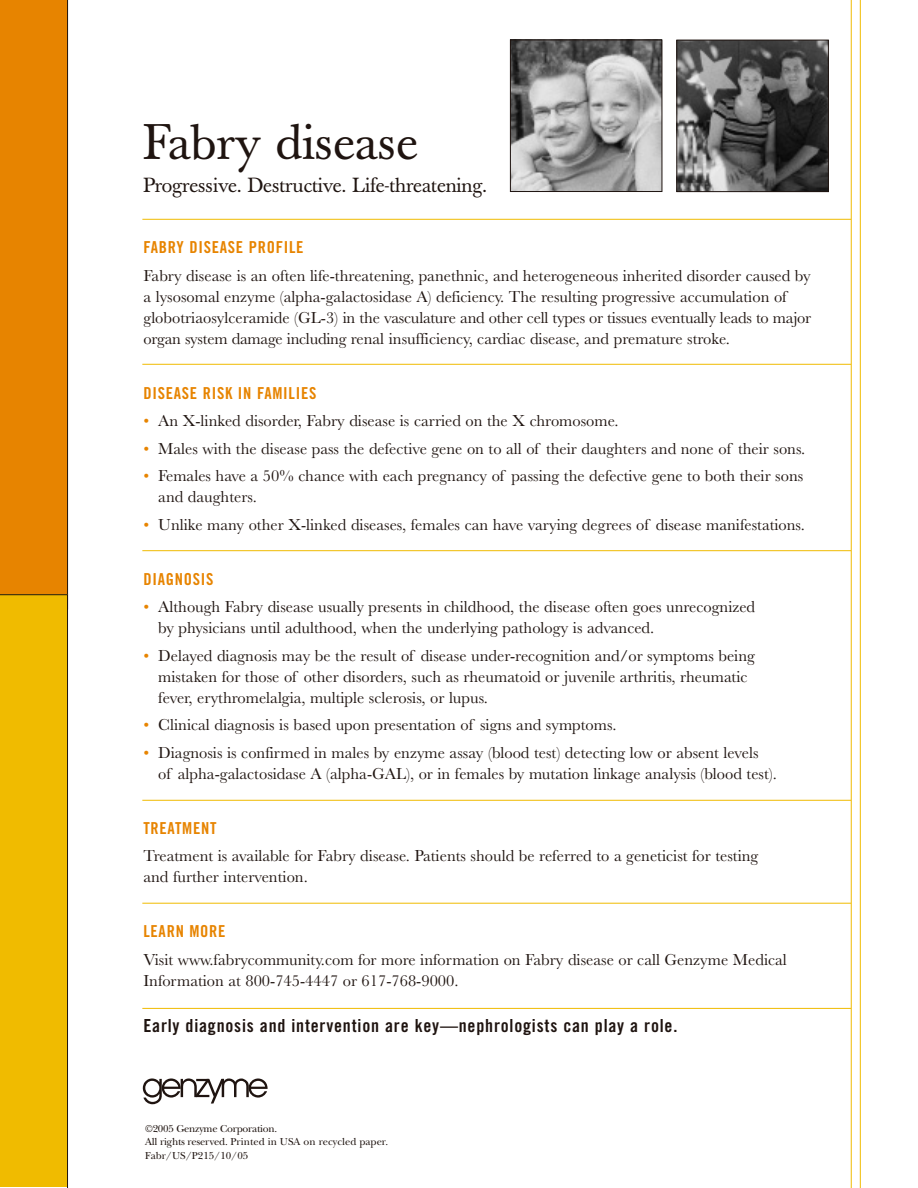
<style>
.page{position:relative;width:918px;height:1188px;background:#fff}
.page>*{position:absolute;margin:0;border:0;box-sizing:border-box;transform-origin:0 0}
.t1{font:49.5px "Baskerville";color:#1f1410}
.t2{font:20.25px "Baskerville";letter-spacing:-.005em;color:#1f1410}
.t3{font:18px "Trade Gothic Bold Cond Twenty";letter-spacing:.045em;color:#1f1410}
.t4{font:16.5px/21px "Baskerville";color:#1f1410}
.t5{font:16.5px "Trade Gothic Bold Cond Twenty";letter-spacing:.045em;color:#e78400}
.t6{font:10.5px/13.5px "New Baskerville";letter-spacing:-.02em;color:#1f1410}
.s1{color:#e78400}
</style>
<div class="page">
<svg style="left:0;top:0;width:68px;height:1187px;background:#eb9f00"></svg>
<hr style="left:142px;top:364px;width:709px;height:1px;background:#f0bb00">
<hr style="left:142px;top:219px;width:709px;height:1px;background:#f0bb00">
<hr style="left:142px;top:550px;width:709px;height:1px;background:#f0bb00">
<hr style="left:142px;top:800px;width:709px;height:1px;background:#f0bb00">
<hr style="left:142px;top:903px;width:709px;height:1px;background:#f0bb00">
<hr style="left:142px;top:1008px;width:709px;height:1px;background:#f0bb00">
<img style="left:678px;top:42px;width:149px;height:148px">
<div style="left:676px;top:40px;width:153px;height:152px;border:1px solid #1f1410"></div>
<img style="left:512px;top:42px;width:148px;height:148px">
<div style="left:510px;top:40px;width:152px;height:152px;border:1px solid #1f1410"></div>
<svg style="left:143px;top:1078px;width:125px;height:26px"></svg>
<hr style="left:860px;top:0;width:1px;height:1187px;background:#f0bb00">
<hr style="left:851px;top:0;width:1px;height:1187px;background:#f0bb00">
<h1 class="t1" style="left:143px;top:123px;width:276px">Fabry disease</h1>
<p class="t2" style="left:143px;top:177px;width:345px">Progressive. Destructive. Life-threatening.</p>
<p class="t5" style="left:143px;top:242px;width:162px">FABRY DISEASE PROFILE</p>
<p class="t4" style="left:143px;top:267px;width:669px">Fabry disease is an often life-threatening, panethnic, and heterogeneous inherited disorder caused by a lysosomal enzyme (alpha-galactosidase A) deficiency. The resulting progressive accumulation of globotriaosylceramide (GL-3) in the vasculature and other cell types or tissues eventually leads to major organ system damage including renal insufficiency, cardiac disease, and premature stroke.</p>
<p class="t5" style="left:143px;top:387px;width:175px">DISEASE RISK IN FAMILIES</p>
<p class="t4" style="left:143px;top:412px;width:477px"><span class="s1">•</span> An X-linked disorder, Fabry disease is carried on the X chromosome.</p>
<p class="t4" style="left:143px;top:440px;width:663px"><span class="s1">•</span> Males with the disease pass the defective gene on to all of their daughters and none of their sons.</p>
<p class="t4" style="left:158px;top:467px;width:647px;text-indent:-15px"><span class="s1">•</span> Females have a 50% chance with each pregnancy of passing the defective gene to both their sons and daughters.</p>
<p class="t4" style="left:143px;top:516px;width:663px"><span class="s1">•</span> Unlike many other X-linked diseases, females can have varying degrees of disease manifestations.</p>
<p class="t5" style="left:143px;top:573px;width:71px">DIAGNOSIS</p>
<p class="t4" style="left:158px;top:598px;width:598px;text-indent:-15px"><span class="s1">•</span> Although Fabry disease usually presents in childhood, the disease often goes unrecognized by physicians until adulthood, when the underlying pathology is advanced.</p>
<p class="t4" style="left:158px;top:647px;width:598px;text-indent:-15px"><span class="s1">•</span> Delayed diagnosis may be the result of disease under-recognition and/or symptoms being mistaken for those of other disorders, such as rheumatoid or juvenile arthritis, rheumatic fever, erythromelalgia, multiple sclerosis, or lupus.</p>
<p class="t4" style="left:143px;top:716px;width:475px"><span class="s1">•</span> Clinical diagnosis is based upon presentation of signs and symptoms.</p>
<p class="t4" style="left:158px;top:744px;width:620px;text-indent:-15px"><span class="s1">•</span> Diagnosis is confirmed in males by enzyme assay (blood test) detecting low or absent levels<br>of alpha-galactosidase A (alpha-GAL), or in females by mutation linkage analysis (blood test).</p>
<p class="t5" style="left:143px;top:822px;width:75px">TREATMENT</p>
<p class="t4" style="left:143px;top:847px;width:616px">Treatment is available for Fabry disease. Patients should be referred to a geneticist for testing and further intervention.</p>
<p class="t5" style="left:143px;top:925px;width:84px">LEARN MORE</p>
<p class="t4" style="left:143px;top:951px;width:645px">Visit www.fabrycommunity.com for more information on Fabry disease or call Genzyme Medical<br>Information at 800-745-4447 or 617-768-9000.</p>
<p class="t3" style="left:143px;top:1019px;width:535px">Early diagnosis and intervention are key—nephrologists can play a role.</p>
<p class="t6" style="left:145px;top:1123px;width:244px">©2005 Genzyme Corporation.<br>All rights reserved. Printed in USA on recycled paper.<br>Fabr/US/P215/10/05</p>
</div>
